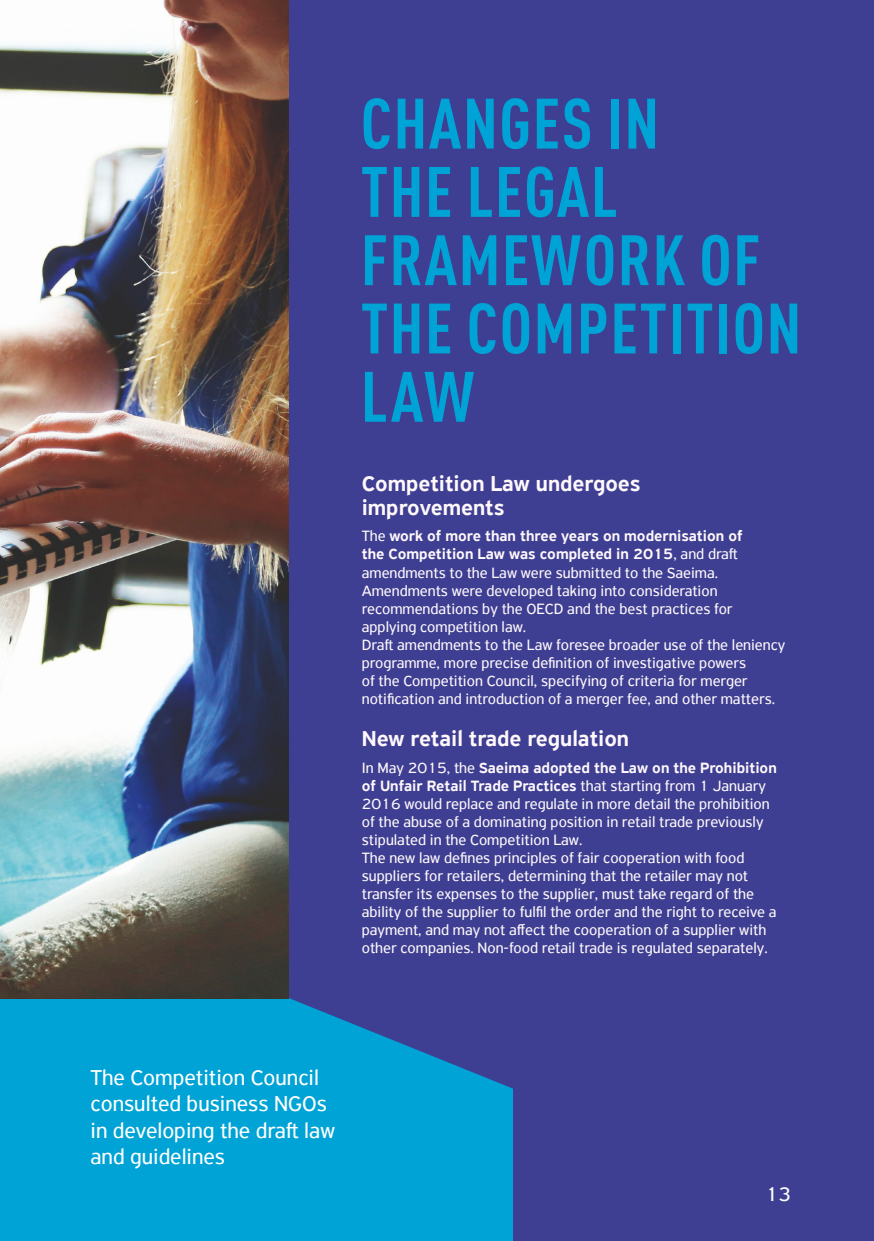
<style>
.page{position:relative;width:874px;height:1241px;background:#fff}
.page>*{position:absolute;margin:0;border:0;box-sizing:border-box;transform-origin:0 0}
.t1{font:700 condensed 70px/68.2px "DIN Pro";letter-spacing:.02em;color:#00a3d6}
.t2{font:22.75px/26.2px "PF Highway Sans Pro";color:#fff}
.t3{font:500 22.75px/24.5px "PF Highway Sans Pro";color:#fef8fb}
.t4{font:21px "PF Highway Sans Pro";color:#fff}
.t5{font:15.75px/18px "PF Highway Sans Pro";color:#fef8fb}
.s1{font-weight:500}
</style>
<div class="page">
<div style="left:288px;top:0;width:585px;height:1240px;background:#3e3f92"></div>
<svg style="left:0;top:998px;width:512px;height:242px;background:#059ad0"></svg>
<img style="left:0;top:0;width:288px;height:998px">
<h1 class="t1" style="left:360px;top:83px;width:442px">CHANGES IN<br>THE LEGAL<br>FRAMEWORK OF<br>THE COMPETITION<br>LAW</h1>
<h2 class="t3" style="left:361px;top:471px;width:280px">Competition Law undergoes improvements</h2>
<p class="t5" style="left:361px;top:527px;width:425px">The <span class="s1">work of more than three years on modernisation of<br>the Competition Law was completed in 2015</span>, and draft amendments to the Law were submitted to the Saeima.<br>Amendments were developed taking into consideration recommendations by the OECD and the best practices for applying competition law.<br>Draft amendments to the Law foresee broader use of the leniency programme, more precise definition of investigative powers<br>of the Competition Council, specifying of criteria for merger notification and introduction of a merger fee, and other matters.</p>
<h2 class="t3" style="left:361px;top:727px;width:269px">New retail trade regulation</h2>
<p class="t5" style="left:361px;top:758px;width:416px">In May 2015, the <span class="s1">Saeima adopted the Law on the Prohibition of Unfair Retail Trade Practices</span> that starting from 1 January 2016 would replace and regulate in more detail the prohibition of the abuse of a dominating position in retail trade previously stipulated in the Competition Law.<br>The new law defines principles of fair cooperation with food suppliers for retailers, determining that the retailer may not transfer its expenses to the supplier, must take regard of the ability of the supplier to fulfil the order and the right to receive a payment, and may not affect the cooperation of a supplier with other companies. Non-food retail trade is regulated separately.</p>
<h2 class="t2" style="left:90px;top:1064px;width:246px">The Competition Council consulted business NGOs in developing the draft law and guidelines</h2>
<h3 class="t4" style="left:765px;top:1181px;width:27px">13</h3>
</div>
